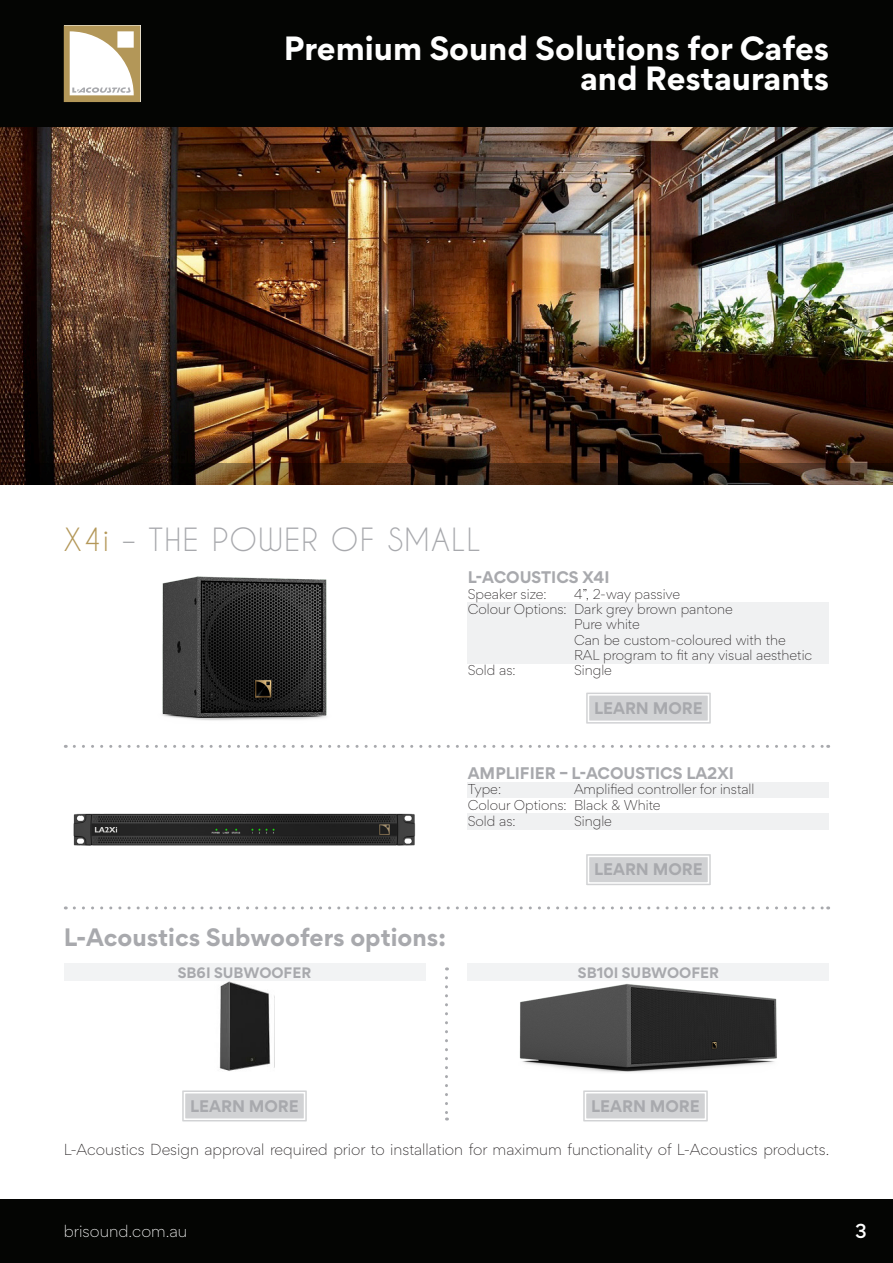
<style>
.page{position:relative;width:893px;height:1263px;background:#fff}
.page>*{position:absolute;margin:0;border:0;box-sizing:border-box;transform-origin:0 0}
.heads{font:700 30px/30px "Gordita";color:#fff;text-align:right}
.t1{font:30px "Caviar Dreams";letter-spacing:.05em;color:#a8a9ad}
.t2{font:700 22.5px "Gordita";color:#a8a9ad}
.t3{font:500 18px "Gordita";color:#fff}
.t4{font:700 15px "Gordita";color:#a8a9ad}
.t5{font:300 15px "Gordita";color:#fff}
.t6{font:300 14.25px "Gordita";color:#231f20}
.t7{font:700 13.5px "Gordita";color:#a8a9ad}
.t8{font:300 12.75px/15.3px "Gordita";color:#231f20}
.s1{color:#b39758}
</style>
<div class="page">
<div style="left:0;top:1199px;width:893px;height:64px;background:#040503"></div>
<div style="left:0;top:0;width:893px;height:128px;background:#040503"></div>
<hr style="left:0;top:0;width:1px;height:128px;background:#f48232">
<img style="left:21px;top:128px;width:872px;height:335px">
<svg style="left:21px;top:463px;width:872px;height:22px;background:#3a2414"></svg>
<svg style="left:0;top:128px;width:21px;height:357px;background:#33170e"></svg>
<svg style="left:64px;top:26px;width:76px;height:76px;background:#ded3ba"></svg>
<img style="left:162px;top:576px;width:165px;height:145px">
<div style="left:468px;top:602px;width:361px;height:62px;background:#f0f1f2"></div>
<svg style="left:586px;top:692px;width:125px;height:32px;background:#d3d4d6"></svg>
<div style="left:588px;top:694px;width:121px;height:28px;border:1px solid #fff"></div>
<svg style="left:74px;top:745px;width:755px;height:3px"></svg>
<img style="left:73px;top:813px;width:343px;height:33px">
<div style="left:468px;top:782px;width:361px;height:16px;background:#f0f1f2"></div>
<div style="left:468px;top:813px;width:361px;height:17px;background:#f0f1f2"></div>
<svg style="left:586px;top:854px;width:125px;height:31px;background:#d2d3d5"></svg>
<div style="left:588px;top:856px;width:121px;height:28px;border:1px solid #fff"></div>
<svg style="left:74px;top:906px;width:755px;height:3px"></svg>
<svg style="left:445px;top:978px;width:3px;height:142px"></svg>
<img style="left:519px;top:983px;width:258px;height:89px">
<div style="left:468px;top:963px;width:361px;height:18px;background:#f2f3f4"></div>
<svg style="left:583px;top:1090px;width:125px;height:32px;background:#d3d4d5"></svg>
<div style="left:585px;top:1092px;width:121px;height:28px;border:1px solid #fff"></div>
<img style="left:219px;top:981px;width:52px;height:90px">
<div style="left:64px;top:963px;width:361px;height:18px;background:#f2f3f4"></div>
<svg style="left:182px;top:1090px;width:125px;height:32px;background:#d3d4d5"></svg>
<div style="left:184px;top:1092px;width:121px;height:28px;border:1px solid #fff"></div>
<p class="heads" style="left:284px;top:33px;width:547px">Premium Sound Solutions for Cafes and Restaurants</p>
<p class="t1" style="left:64px;top:521px;width:419px"><span class="s1">X4i</span> – THE POWER OF SMALL</p>
<p class="t4" style="left:468px;top:565px;width:143px">L-ACOUSTICS X4I</p>
<p class="t8" style="left:468px;top:585px;width:80px">Speaker size:</p>
<p class="t8" style="left:574px;top:585px;width:108px">4”, 2-way passive</p>
<p class="t8" style="left:574px;top:601px;width:240px;text-indent:-106px">Colour Options: Dark grey brown pantone<br>Pure white<br>Can be custom-coloured with the<br>RAL program to fit any visual aesthetic</p>
<p class="t8" style="left:468px;top:662px;width:49px">Sold as:</p>
<p class="t8" style="left:574px;top:662px;width:39px">Single</p>
<p class="t4" style="left:594px;top:696px;width:110px">LEARN MORE</p>
<p class="t2" style="left:64px;top:919px;width:384px">L-Acoustics Subwoofers options:</p>
<p class="t7" style="left:178px;top:961px;width:135px">SB6I SUBWOOFER</p>
<p class="t4" style="left:468px;top:761px;width:268px">AMPLIFIER – L-ACOUSTICS LA2XI</p>
<p class="t8" style="left:468px;top:781px;width:35px">Type:</p>
<p class="t8" style="left:574px;top:781px;width:182px">Amplified controller for install</p>
<p class="t8" style="left:468px;top:796px;width:194px">Colour Options: Black &amp; White</p>
<p class="t8" style="left:468px;top:813px;width:49px">Sold as:</p>
<p class="t8" style="left:574px;top:813px;width:39px">Single</p>
<p class="t4" style="left:594px;top:857px;width:110px">LEARN MORE</p>
<p class="t7" style="left:578px;top:961px;width:143px">SB10I SUBWOOFER</p>
<p class="t4" style="left:190px;top:1094px;width:110px">LEARN MORE</p>
<p class="t4" style="left:591px;top:1094px;width:110px">LEARN MORE</p>
<p class="t6" style="left:64px;top:1139px;width:767px">L-Acoustics Design approval required prior to installation for maximum functionality of L-Acoustics products.</p>
<p class="t5" style="left:64px;top:1220px;width:125px">brisound.com.au</p>
<h3 class="t3" style="left:855px;top:1217px;width:13px">3</h3>
</div>
